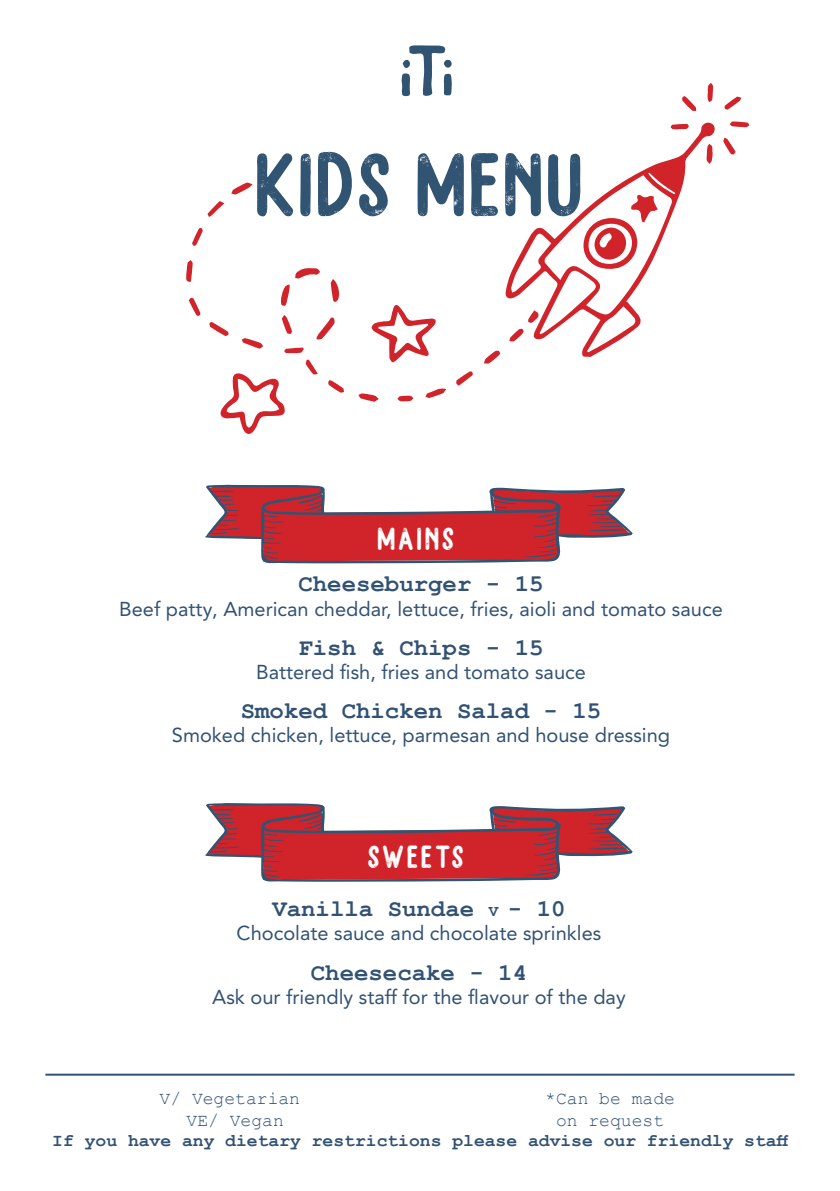
<style>
.page{position:relative;width:840px;height:1191px;background:#fff}
.page>*{position:absolute;margin:0;border:0;box-sizing:border-box;transform-origin:0 0}
.t1{font:90px "Douglas Montreal Rounded";letter-spacing:-.06em;color:#315473}
.t2{font:32px "Douglas Montreal Rounded";color:#fff}
.t3{font:700 24px "Courier New";color:#325274}
.t4{font:20px "Avenir LT Pro";color:#325274}
.t5{font:700 18px "Courier New";color:#325274}
.t6{font:18px/22.4px "Courier New";color:#325274}
.s1{font-size:16px}
</style>
<div class="page">
<svg style="left:401px;top:45px;width:50px;height:51px"></svg>
<hr style="left:45px;top:1073px;width:749px;height:2px;background:#325274">
<svg style="left:505px;top:122px;width:209px;height:235px"></svg>
<svg style="left:371px;top:305px;width:65px;height:58px"></svg>
<svg style="left:220px;top:373px;width:65px;height:61px"></svg>
<svg style="left:295px;top:268px;width:25px;height:11px"></svg>
<svg style="left:316px;top:317px;width:19px;height:22px"></svg>
<svg style="left:330px;top:279px;width:9px;height:23px"></svg>
<svg style="left:209px;top:322px;width:20px;height:14px"></svg>
<svg style="left:231px;top:182px;width:21px;height:13px"></svg>
<svg style="left:241px;top:338px;width:22px;height:11px"></svg>
<svg style="left:358px;top:393px;width:20px;height:9px"></svg>
<svg style="left:281px;top:284px;width:8px;height:22px"></svg>
<svg style="left:186px;top:260px;width:7px;height:22px"></svg>
<svg style="left:456px;top:371px;width:17px;height:15px"></svg>
<svg style="left:425px;top:388px;width:21px;height:10px"></svg>
<svg style="left:484px;top:350px;width:16px;height:14px"></svg>
<svg style="left:282px;top:315px;width:10px;height:19px"></svg>
<svg style="left:188px;top:298px;width:12px;height:18px"></svg>
<svg style="left:284px;top:347px;width:20px;height:6px"></svg>
<svg style="left:706px;top:144px;width:6px;height:20px"></svg>
<svg style="left:707px;top:83px;width:5px;height:19px"></svg>
<svg style="left:328px;top:380px;width:16px;height:13px"></svg>
<svg style="left:207px;top:201px;width:17px;height:16px"></svg>
<svg style="left:682px;top:96px;width:14px;height:15px"></svg>
<svg style="left:724px;top:96px;width:16px;height:14px"></svg>
<svg style="left:192px;top:228px;width:11px;height:18px"></svg>
<svg style="left:729px;top:121px;width:20px;height:6px"></svg>
<svg style="left:670px;top:124px;width:18px;height:5px"></svg>
<svg style="left:723px;top:138px;width:12px;height:17px"></svg>
<svg style="left:509px;top:329px;width:14px;height:13px"></svg>
<svg style="left:305px;top:359px;width:13px;height:16px"></svg>
<svg style="left:397px;top:395px;width:16px;height:6px"></svg>
<svg style="left:527px;top:310px;width:11px;height:13px"></svg>
<svg style="left:583px;top:195px;width:74px;height:74px"></svg>
<svg style="left:205px;top:484px;width:427px;height:80px"></svg>
<svg style="left:205px;top:803px;width:427px;height:79px"></svg>
<h1 class="t1" style="left:250px;top:142px;width:337px">KIDS MENU</h1>
<h2 class="t2" style="left:376px;top:523px;width:81px">MAINS</h2>
<p class="t3" style="left:298px;top:569px;width:246px">Cheeseburger - 15</p>
<p class="t4" style="left:119px;top:596px;width:604px">Beef patty, American cheddar, lettuce, fries, aioli and tomato sauce</p>
<p class="t3" style="left:298px;top:632px;width:246px">Fish &amp; Chips - 15</p>
<p class="t4" style="left:256px;top:659px;width:331px">Battered fish, fries and tomato sauce</p>
<p class="t3" style="left:241px;top:696px;width:362px">Smoked Chicken Salad - 15</p>
<p class="t4" style="left:172px;top:723px;width:499px">Smoked chicken, lettuce, parmesan and house dressing</p>
<h2 class="t2" style="left:366px;top:841px;width:100px">SWEETS</h2>
<p class="t3" style="left:272px;top:894px;width:294px">Vanilla Sundae <span class="s1">V</span> - 10</p>
<p class="t4" style="left:236px;top:921px;width:366px">Chocolate sauce and chocolate sprinkles</p>
<p class="t3" style="left:311px;top:957px;width:218px">Cheesecake - 14</p>
<p class="t4" style="left:212px;top:984px;width:414px">Ask our friendly staff for the flavour of the day</p>
<p class="t6" style="left:186px;top:1086px;width:115px;text-indent:-27px">V/ Vegetarian<br>VE/ Vegan</p>
<p class="t6" style="left:545px;top:1086px;width:131px;text-align:center">*Can be made on request</p>
<p class="t5" style="left:52px;top:1128px;width:737px">If you have any dietary restrictions please advise our friendly staff</p>
</div>
